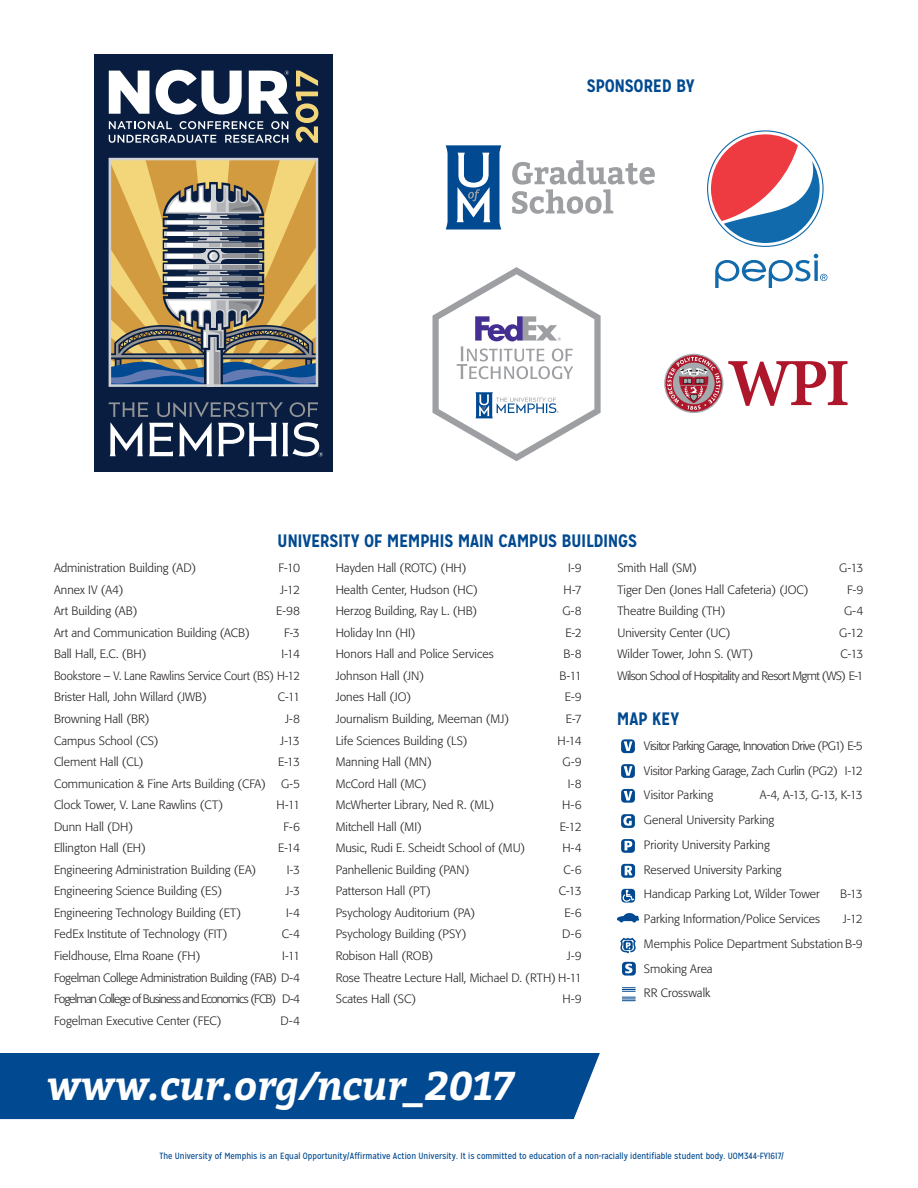
<style>
.page{position:relative;width:918px;height:1188px;background:#fff}
.page>*{position:absolute;margin:0;border:0;box-sizing:border-box;transform-origin:0 0}
.t1{font:italic 700 39.9px "Bitter";color:#fff}
.t2{font:700 18px "Mission Gothic";letter-spacing:-.025em;color:#014990}
.t3{font:300 12px "Formata";color:#231f20}
.t4{font:300 12px "Formata";letter-spacing:-.05em;color:#231f20}
.t5{font:300 12px "Formata";letter-spacing:-.03em;color:#231f20}
.t6{font:300 12px "Formata";letter-spacing:-.07em;color:#231f20}
.t7{font:300 12px "Formata";color:#231f20;scale:.95 1}
.t8{font:300 12px "Formata";letter-spacing:-.02em;color:#231f20}
.t9{font:9px "Mission Gothic";color:#014990}
</style>
<div class="page">
<svg style="left:621px;top:789px;width:14px;height:14px"></svg>
<svg style="left:621px;top:764px;width:14px;height:14px"></svg>
<svg style="left:621px;top:739px;width:14px;height:14px"></svg>
<svg style="left:617px;top:913px;width:22px;height:9px"></svg>
<svg style="left:620px;top:938px;width:16px;height:16px"></svg>
<svg style="left:621px;top:889px;width:14px;height:14px"></svg>
<svg style="left:623px;top:890px;width:11px;height:12px"></svg>
<svg style="left:622px;top:962px;width:14px;height:14px"></svg>
<svg style="left:621px;top:814px;width:14px;height:14px"></svg>
<svg style="left:621px;top:864px;width:14px;height:14px"></svg>
<svg style="left:621px;top:839px;width:14px;height:14px"></svg>
<svg style="left:622px;top:987px;width:14px;height:14px"></svg>
<div style="left:0;top:1053px;width:600px;height:66px;background:#014990"></div>
<div style="left:94px;top:55px;width:239px;height:417px;background:#081d3f"></div>
<svg style="left:109px;top:71px;width:40px;height:43px"></svg>
<svg style="left:156px;top:70px;width:86px;height:45px"></svg>
<svg style="left:109px;top:121px;width:63px;height:8px"></svg>
<svg style="left:180px;top:121px;width:83px;height:8px"></svg>
<svg style="left:271px;top:121px;width:17px;height:8px"></svg>
<svg style="left:109px;top:135px;width:107px;height:8px"></svg>
<svg style="left:225px;top:135px;width:63px;height:8px"></svg>
<svg style="left:296px;top:92px;width:22px;height:51px"></svg>
<svg style="left:296px;top:71px;width:22px;height:15px"></svg>
<svg style="left:109px;top:402px;width:214px;height:55px"></svg>
<svg style="left:109px;top:158px;width:209px;height:229px"></svg>
<svg style="left:249px;top:71px;width:40px;height:43px"></svg>
<svg style="left:728px;top:361px;width:120px;height:45px"></svg>
<svg style="left:666px;top:355px;width:56px;height:57px"></svg>
<svg style="left:432px;top:267px;width:169px;height:194px"></svg>
<svg style="left:445px;top:145px;width:210px;height:85px"></svg>
<svg style="left:707px;top:130px;width:121px;height:158px"></svg>
<p class="t2" style="left:587px;top:75px;width:109px">SPONSORED BY</p>
<p class="t2" style="left:277px;top:529px;width:361px">UNIVERSITY OF MEMPHIS MAIN CAMPUS BUILDINGS</p>
<p class="t3" style="left:54px;top:561px;width:144px">Administration Building (AD)</p>
<p class="t3" style="left:279px;top:561px;width:23px">F-10</p>
<p class="t3" style="left:54px;top:583px;width:71px">Annex IV (A4)</p>
<p class="t3" style="left:280px;top:583px;width:21px">J-12</p>
<p class="t3" style="left:54px;top:604px;width:85px">Art Building (AB)</p>
<p class="t3" style="left:276px;top:604px;width:25px">E-98</p>
<p class="t3" style="left:54px;top:626px;width:197px">Art and Communication Building (ACB)</p>
<p class="t3" style="left:284px;top:626px;width:17px">F-3</p>
<p class="t3" style="left:54px;top:647px;width:94px">Ball Hall, E.C. (BH)</p>
<p class="t3" style="left:281px;top:647px;width:20px">I-14</p>
<p class="t7" style="left:54px;top:669px;width:260px">Bookstore – V. Lane Rawlins Service Court (BS) H-12</p>
<p class="t3" style="left:54px;top:690px;width:154px">Brister Hall, John Willard (JWB)</p>
<p class="t3" style="left:278px;top:690px;width:24px">C-11</p>
<p class="t3" style="left:54px;top:712px;width:97px">Browning Hall (BR)</p>
<p class="t3" style="left:285px;top:712px;width:16px">J-8</p>
<p class="t3" style="left:54px;top:733px;width:106px">Campus School (CS)</p>
<p class="t3" style="left:280px;top:733px;width:21px">J-13</p>
<p class="t3" style="left:54px;top:755px;width:91px">Clement Hall (CL)</p>
<p class="t3" style="left:278px;top:755px;width:23px">E-13</p>
<p class="t3" style="left:54px;top:776px;width:213px">Communication &amp; Fine Arts Building (CFA)</p>
<p class="t3" style="left:281px;top:776px;width:20px">G-5</p>
<p class="t3" style="left:54px;top:798px;width:171px">Clock Tower, V. Lane Rawlins (CT)</p>
<p class="t3" style="left:277px;top:798px;width:25px">H-11</p>
<p class="t3" style="left:54px;top:820px;width:81px">Dunn Hall (DH)</p>
<p class="t3" style="left:284px;top:820px;width:18px">F-6</p>
<p class="t3" style="left:54px;top:841px;width:93px">Ellington Hall (EH)</p>
<p class="t3" style="left:278px;top:841px;width:23px">E-14</p>
<p class="t3" style="left:54px;top:863px;width:204px">Engineering Administration Building (EA)</p>
<p class="t3" style="left:287px;top:863px;width:15px">I-3</p>
<p class="t3" style="left:54px;top:884px;width:170px">Engineering Science Building (ES)</p>
<p class="t3" style="left:286px;top:884px;width:16px">J-3</p>
<p class="t3" style="left:54px;top:906px;width:189px">Engineering Technology Building (ET)</p>
<p class="t3" style="left:286px;top:906px;width:15px">I-4</p>
<p class="t3" style="left:54px;top:927px;width:175px">FedEx Institute of Technology (FIT)</p>
<p class="t3" style="left:282px;top:927px;width:20px">C-4</p>
<p class="t3" style="left:54px;top:949px;width:148px">Fieldhouse, Elma Roane (FH)</p>
<p class="t3" style="left:282px;top:949px;width:19px">I-11</p>
<p class="t5" style="left:54px;top:970px;width:248px">Fogelman College Administration Building (FAB) D-4</p>
<p class="t6" style="left:54px;top:992px;width:248px">Fogelman College of Business and Economics (FCB) D-4</p>
<p class="t3" style="left:54px;top:1013px;width:169px">Fogelman Executive Center (FEC)</p>
<p class="t3" style="left:281px;top:1013px;width:21px">D-4</p>
<p class="t3" style="left:336px;top:561px;width:132px">Hayden Hall (ROTC) (HH)</p>
<p class="t3" style="left:568px;top:561px;width:15px">I-9</p>
<p class="t3" style="left:336px;top:583px;width:144px">Health Center, Hudson (HC)</p>
<p class="t3" style="left:564px;top:583px;width:20px">H-7</p>
<p class="t3" style="left:336px;top:604px;width:143px">Herzog Building, Ray L. (HB)</p>
<p class="t3" style="left:562px;top:604px;width:21px">G-8</p>
<p class="t3" style="left:336px;top:626px;width:81px">Holiday Inn (HI)</p>
<p class="t3" style="left:565px;top:626px;width:18px">E-2</p>
<p class="t3" style="left:336px;top:647px;width:159px">Honors Hall and Police Services</p>
<p class="t3" style="left:564px;top:647px;width:20px">B-8</p>
<p class="t3" style="left:336px;top:669px;width:90px">Johnson Hall (JN)</p>
<p class="t3" style="left:559px;top:669px;width:24px">B-11</p>
<p class="t3" style="left:336px;top:690px;width:77px">Jones Hall (JO)</p>
<p class="t3" style="left:565px;top:690px;width:18px">E-9</p>
<p class="t3" style="left:336px;top:712px;width:175px">Journalism Building, Meeman (MJ)</p>
<p class="t3" style="left:566px;top:712px;width:17px">E-7</p>
<p class="t3" style="left:336px;top:733px;width:133px">Life Sciences Building (LS)</p>
<p class="t3" style="left:558px;top:733px;width:26px">H-14</p>
<p class="t3" style="left:336px;top:755px;width:98px">Manning Hall (MN)</p>
<p class="t3" style="left:563px;top:755px;width:21px">G-9</p>
<p class="t3" style="left:336px;top:776px;width:92px">McCord Hall (MC)</p>
<p class="t3" style="left:568px;top:776px;width:15px">I-8</p>
<p class="t3" style="left:336px;top:798px;width:160px">McWherter Library, Ned R. (ML)</p>
<p class="t3" style="left:562px;top:798px;width:21px">H-6</p>
<p class="t3" style="left:336px;top:820px;width:88px">Mitchell Hall (MI)</p>
<p class="t3" style="left:560px;top:820px;width:24px">E-12</p>
<p class="t3" style="left:336px;top:841px;width:191px">Music, Rudi E. Scheidt School of (MU)</p>
<p class="t3" style="left:562px;top:841px;width:21px">H-4</p>
<p class="t3" style="left:336px;top:863px;width:135px">Panhellenic Building (PAN)</p>
<p class="t3" style="left:564px;top:863px;width:20px">C-6</p>
<p class="t3" style="left:336px;top:884px;width:97px">Patterson Hall (PT)</p>
<p class="t3" style="left:559px;top:884px;width:24px">C-13</p>
<p class="t3" style="left:336px;top:906px;width:141px">Psychology Auditorium (PA)</p>
<p class="t3" style="left:565px;top:906px;width:19px">E-6</p>
<p class="t3" style="left:336px;top:927px;width:132px">Psychology Building (PSY)</p>
<p class="t3" style="left:562px;top:927px;width:21px">D-6</p>
<p class="t3" style="left:336px;top:949px;width:99px">Robison Hall (ROB)</p>
<p class="t3" style="left:567px;top:949px;width:16px">J-9</p>
<p class="t3" style="left:336px;top:970px;width:248px">Rose Theatre Lecture Hall, Michael D. (RTH) H-11</p>
<p class="t3" style="left:336px;top:992px;width:82px">Scates Hall (SC)</p>
<p class="t3" style="left:563px;top:992px;width:21px">H-9</p>
<p class="t1" style="left:48px;top:1056px;width:467px">www.cur.org/ncur_2017</p>
<p class="t3" style="left:617px;top:561px;width:81px">Smith Hall (SM)</p>
<p class="t3" style="left:839px;top:561px;width:26px">G-13</p>
<p class="t3" style="left:617px;top:583px;width:193px">Tiger Den (Jones Hall Cafeteria) (JOC)</p>
<p class="t3" style="left:847px;top:583px;width:18px">F-9</p>
<p class="t3" style="left:617px;top:604px;width:110px">Theatre Building (TH)</p>
<p class="t3" style="left:844px;top:604px;width:21px">G-4</p>
<p class="t3" style="left:617px;top:626px;width:115px">University Center (UC)</p>
<p class="t3" style="left:839px;top:626px;width:26px">G-12</p>
<p class="t3" style="left:617px;top:647px;width:137px">Wilder Tower, John S. (WT)</p>
<p class="t3" style="left:840px;top:647px;width:24px">C-13</p>
<p class="t4" style="left:617px;top:669px;width:247px">Wilson School of Hospitality and Resort Mgmt (WS) E-1</p>
<p class="t2" style="left:617px;top:708px;width:64px">MAP KEY</p>
<p class="t4" style="left:644px;top:739px;width:221px">Visitor Parking Garage, Innovation Drive (PG1) E-5</p>
<p class="t8" style="left:644px;top:763px;width:220px">Visitor Parking Garage, Zach Curlin (PG2) I-12</p>
<p class="t3" style="left:644px;top:788px;width:71px">Visitor Parking</p>
<p class="t3" style="left:760px;top:788px;width:105px">A-4, A-13, G-13, K-13</p>
<p class="t3" style="left:644px;top:813px;width:132px">General University Parking</p>
<p class="t3" style="left:644px;top:838px;width:127px">Priority University Parking</p>
<p class="t3" style="left:644px;top:862px;width:139px">Reserved University Parking</p>
<p class="t3" style="left:644px;top:887px;width:177px">Handicap Parking Lot, Wilder Tower</p>
<p class="t3" style="left:840px;top:887px;width:24px">B-13</p>
<p class="t3" style="left:644px;top:912px;width:178px">Parking Information/Police Services</p>
<p class="t3" style="left:843px;top:912px;width:21px">J-12</p>
<p class="t3" style="left:644px;top:937px;width:221px">Memphis Police Department Substation B-9</p>
<p class="t3" style="left:644px;top:961px;width:70px">Smoking Area</p>
<p class="t3" style="left:644px;top:986px;width:68px">RR Crosswalk</p>
<p class="t9" style="left:159px;top:1151px;width:626px">The University of Memphis is an Equal Opportunity/Affirmative Action University. It is committed to education of a non-racially identifiable student body. UOM344-FY1617/</p>
</div>
